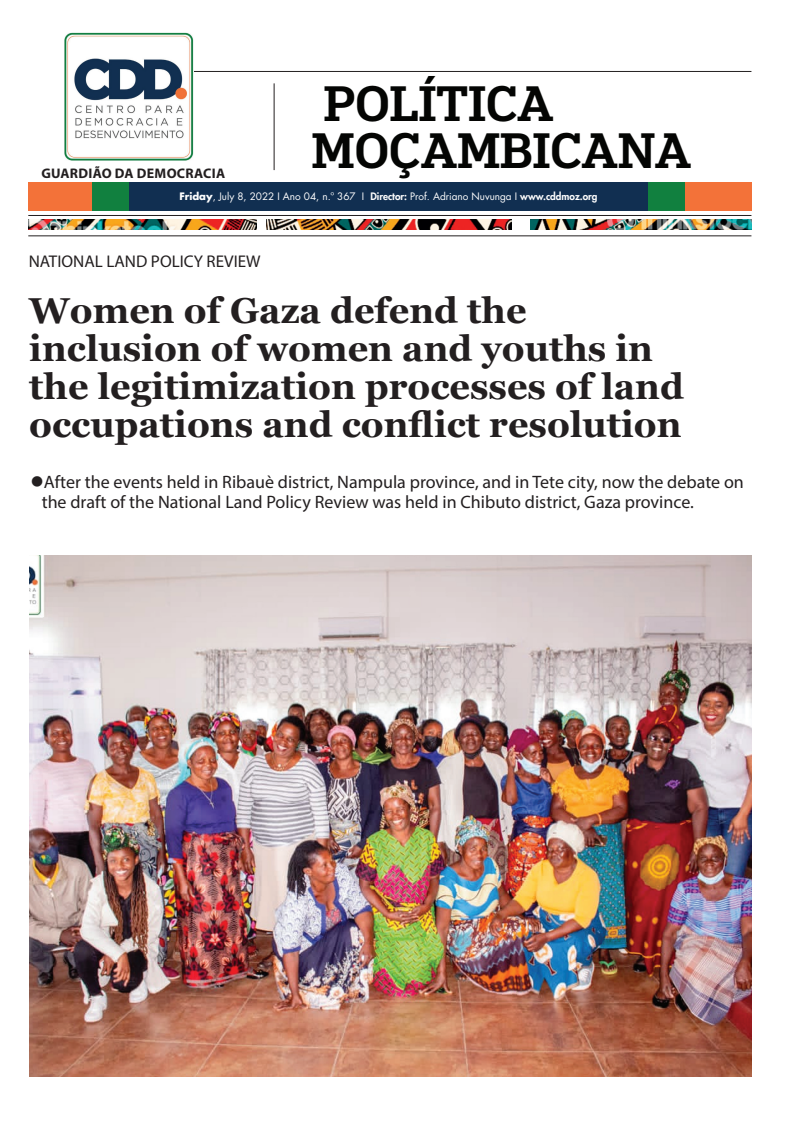
<style>
.page{position:relative;width:794px;height:1134px;background:#fff}
.page>*{position:absolute;margin:0;border:0;box-sizing:border-box;transform-origin:0 0}
.t1{font:500 47px "Popular";color:#040503}
.t2{font:700 36px/38px "Georgia";color:#231f20}
.t3{font:18px/20px "Myriad Pro";color:#231f20}
.t4{font:17px "Myriad Pro";color:#231f20}
.t5{font:700 13.9px "Myriad Pro";letter-spacing:.02em;color:#231f20}
.t6{font:10px "Futura LT";color:#fff}
.s1{font-weight:700}
.s2{font-weight:800}
</style>
<div class="page">
<hr style="left:82px;top:71px;width:669px;height:1px;background:#231f20">
<hr style="left:28px;top:215px;width:723px;height:1px;background:#231f20">
<hr style="left:274px;top:83px;width:1px;height:87px;background:#231f20">
<img style="left:65px;top:32px;width:128px;height:128px">
<hr style="left:28px;top:236px;width:723px;height:1px;background:#231f20">
<img style="left:28px;top:220px;width:228px;height:10px">
<img style="left:266px;top:220px;width:245px;height:10px">
<img style="left:531px;top:220px;width:220px;height:10px">
<img style="left:29px;top:556px;width:722px;height:520px">
<div style="left:30px;top:182px;width:721px;height:29px;background:#112f51"></div>
<div style="left:648px;top:182px;width:103px;height:29px;background:#f37239"></div>
<div style="left:648px;top:182px;width:37px;height:29px;background:#11803f"></div>
<div style="left:29px;top:182px;width:100px;height:29px;background:#f37239"></div>
<div style="left:92px;top:182px;width:37px;height:29px;background:#11803f"></div>
<p class="t5" style="left:41px;top:164px;width:185px">GUARDIÃO DA DEMOCRACIA</p>
<h1 class="t1" style="left:324px;top:72px;width:232px">POLÍTICA</h1>
<h1 class="t1" style="left:312px;top:119px;width:381px">MOÇAMBICANA</h1>
<p class="t6" style="left:179px;top:190px;width:419px"><span class="s1">Friday</span>, July 8, 2022 I Ano 04, n.º 367 I <span class="s2">Director:</span> Prof. Adriano Nuvunga I <span class="s2">www.cddmoz.org</span></p>
<p class="t4" style="left:29px;top:251px;width:233px">NATIONAL LAND POLICY REVIEW</p>
<h2 class="t2" style="left:29px;top:290px;width:656px">Women of Gaza defend the inclusion of women and youths in the legitimization processes of land occupations and conflict resolution</h2>
<p class="t3" style="left:42px;top:472px;width:703px;text-indent:-11px">●After the events held in Ribauè district, Nampula province, and in Tete city, now the debate on the draft of the National Land Policy Review was held in Chibuto district, Gaza province.</p>
</div>
